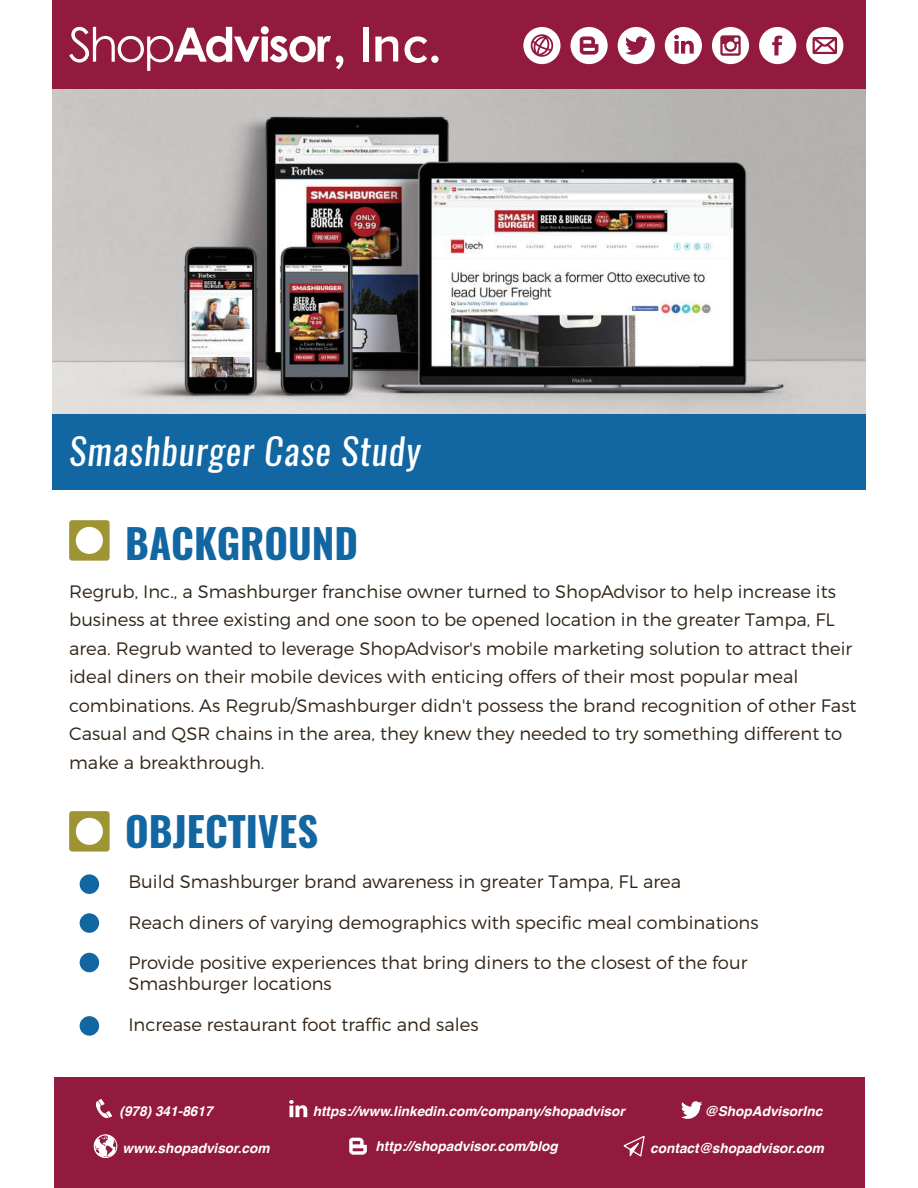
<style>
.page{position:relative;width:918px;height:1188px;background:#fff}
.page>*{position:absolute;margin:0;border:0;box-sizing:border-box;transform-origin:0 0}
.t1{font:700 40.5px "Oswald";color:#1266a1}
.t2{font:italic 36.45px "Oswald";letter-spacing:.03em;color:#fff}
.t3{font:300 18px/28.5px "Montserrat";color:#312416}
.t4{font:italic 700 13.65px "Helvetica";color:#fff}
</style>
<div class="page">
<img style="left:52px;top:81px;width:814px;height:340px">
<div style="left:53px;top:0;width:813px;height:88px;background:#931a3f"></div>
<div style="left:54px;top:1077px;width:810px;height:111px;background:#931a3f"></div>
<svg style="left:289px;top:1100px;width:18px;height:17px"></svg>
<svg style="left:349px;top:1138px;width:18px;height:17px"></svg>
<svg style="left:69px;top:26px;width:274px;height:45px"></svg>
<div style="left:363px;top:27px;width:5px;height:34px;background:#fff"></div>
<svg style="left:375px;top:36px;width:23px;height:25px"></svg>
<svg style="left:404px;top:36px;width:23px;height:27px"></svg>
<div style="left:431px;top:56px;width:8px;height:7px;background:#fff;border-radius:50%"></div>
<div style="left:80px;top:874px;width:19px;height:20px;background:#1266a1;border-radius:50%"></div>
<div style="left:80px;top:953px;width:19px;height:19px;background:#1266a1;border-radius:50%"></div>
<svg style="left:681px;top:1101px;width:21px;height:18px"></svg>
<svg style="left:95px;top:1099px;width:17px;height:19px"></svg>
<svg style="left:623px;top:1136px;width:22px;height:21px"></svg>
<svg style="left:94px;top:1135px;width:23px;height:23px"></svg>
<div style="left:69px;top:520px;width:41px;height:41px;background:#9f9433;border-radius:3px"></div>
<div style="left:76px;top:527px;width:27px;height:27px;background:#fff;border-radius:50%"></div>
<div style="left:69px;top:811px;width:41px;height:41px;background:#9f9433;border-radius:3px"></div>
<div style="left:76px;top:818px;width:27px;height:27px;background:#fff;border-radius:50%"></div>
<div style="left:80px;top:913px;width:19px;height:20px;background:#1266a1;border-radius:50%"></div>
<div style="left:80px;top:1016px;width:19px;height:20px;background:#1266a1;border-radius:50%"></div>
<div style="left:53px;top:415px;width:813px;height:75px;background:#1266a1"></div>
<svg style="left:523px;top:27px;width:38px;height:37px"></svg>
<svg style="left:618px;top:27px;width:37px;height:37px"></svg>
<svg style="left:571px;top:27px;width:37px;height:37px"></svg>
<svg style="left:665px;top:27px;width:37px;height:37px"></svg>
<svg style="left:712px;top:27px;width:37px;height:37px"></svg>
<svg style="left:759px;top:27px;width:37px;height:37px"></svg>
<svg style="left:806px;top:27px;width:37px;height:37px"></svg>
<h2 class="t2" style="left:69px;top:436px;width:353px">Smashburger Case Study</h2>
<h1 class="t1" style="left:125px;top:527px;width:234px">BACKGROUND</h1>
<p class="t3" style="left:69px;top:578px;width:789px">Regrub, Inc., a Smashburger franchise owner turned to ShopAdvisor to help increase its business at three existing and one soon to be opened location in the greater Tampa, FL area. Regrub wanted to leverage ShopAdvisor's mobile marketing solution to attract their ideal diners on their mobile devices with enticing offers of their most popular meal combinations. As Regrub/Smashburger didn't possess the brand recognition of other Fast Casual and QSR chains in the area, they knew they needed to try something different to make a breakthrough.</p>
<h1 class="t1" style="left:125px;top:815px;width:194px">OBJECTIVES</h1>
<p class="t3" style="left:128px;top:869px;width:554px">Build Smashburger brand awareness in greater Tampa, FL area</p>
<p class="t3" style="left:128px;top:909px;width:632px">Reach diners of varying demographics with specific meal combinations</p>
<p class="t3" style="left:128px;top:953px;width:621px;line-height:21px">Provide positive experiences that bring diners to the closest of the four<br>Smashburger locations</p>
<p class="t3" style="left:128px;top:1011px;width:352px">Increase restaurant foot traffic and sales</p>
<p class="t4" style="left:120px;top:1106px;width:95px">(978) 341-8617</p>
<p class="t4" style="left:705px;top:1106px;width:119px">@ShopAdvisorInc</p>
<p class="t4" style="left:123px;top:1143px;width:149px">www.shopadvisor.com</p>
<p class="t4" style="left:650px;top:1143px;width:175px">contact@shopadvisor.com</p>
<p class="t4" style="left:313px;top:1106px;width:313px">https://www.linkedin.com/company/shopadvisor</p>
<p class="t4" style="left:376px;top:1141px;width:184px">http://shopadvisor.com/blog</p>
</div>
